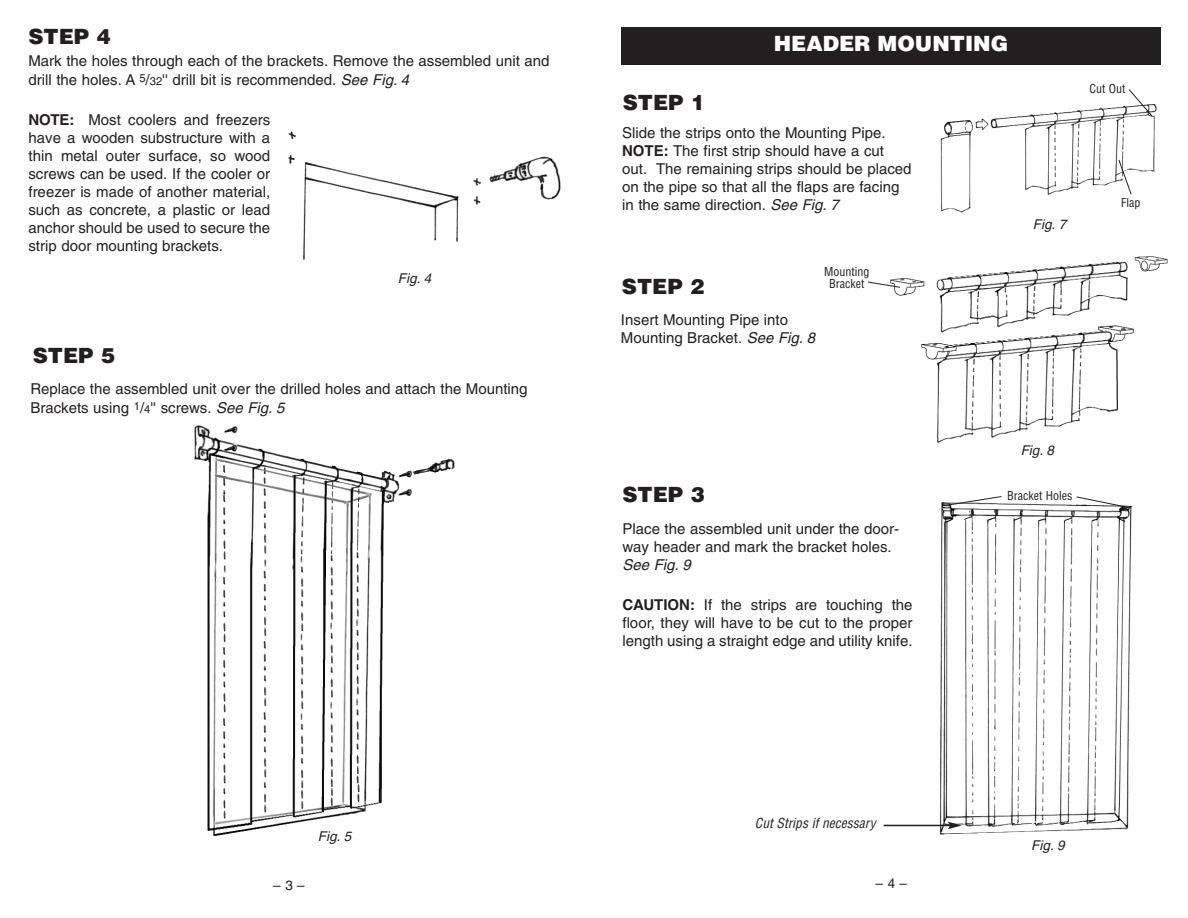
<style>
.page{position:relative;width:1188px;height:918px;background:#fff}
.page>*{position:absolute;margin:0;border:0;box-sizing:border-box;transform-origin:0 0}
.t1{font:900 21px "Helvetica";color:#231f20}
.t2{font:900 21px "Helvetica";color:#fff}
.t3{font:15px/18px "Helvetica";color:#231f20}
.t4{font:italic 15px "Helvetica";color:#231f20}
.t5{font:italic 13.5px "Helvetica";color:#231f20}
.t6{font:italic condensed 13.5px "Helvetica";color:#231f20}
.t7{font:13.5px "Helvetica";color:#231f20}
.t8{font:condensed 12px/12.8px "Helvetica";color:#231f20;text-align:center}
.s1{font-size:11.25px}
.s2{font-style:italic}
.s3{font-weight:700}
</style>
<div class="page">
<img style="left:921px;top:337px;width:204px;height:106px">
<img style="left:890px;top:256px;width:278px;height:81px">
<img style="left:288px;top:131px;width:273px;height:129px">
<img style="left:194px;top:425px;width:261px;height:411px">
<div style="left:621px;top:27px;width:540px;height:37px;background:#231f20"></div>
<img style="left:940px;top:104px;width:217px;height:109px">
<img style="left:932px;top:502px;width:201px;height:333px">
<hr style="left:884px;top:825px;width:67px;height:1px;background:#231f20">
<svg style="left:948px;top:822px;width:14px;height:7px"></svg>
<svg style="left:868px;top:281px;width:33px;height:7px"></svg>
<svg style="left:1118px;top:159px;width:14px;height:36px"></svg>
<svg style="left:947px;top:496px;width:55px;height:10px"></svg>
<svg style="left:1076px;top:496px;width:52px;height:12px"></svg>
<svg style="left:1129px;top:89px;width:24px;height:28px"></svg>
<h1 class="t1" style="left:28px;top:28px;width:84px">STEP 4</h1>
<p class="t3" style="left:28px;top:53px;width:522px;line-height:19px">Mark the holes through each of the brackets. Remove the assembled unit and drill the holes. A <sup>5</sup>/<span class="s1">32</span>'' drill bit is recommended. <span class="s2">See Fig. 4</span></p>
<p class="t3" style="left:28px;top:112px;width:243px;text-align:justify"><span class="s3">NOTE:</span> Most coolers and freezers have a wooden substructure with a thin metal outer surface, so wood screws can be used. If the cooler or freezer is made of another material, such as concrete, a plastic or lead anchor should be used to secure the strip door mounting brackets.</p>
<h1 class="t1" style="left:33px;top:348px;width:84px">STEP 5</h1>
<p class="t5" style="left:398px;top:273px;width:35px">Fig. 4</p>
<p class="t3" style="left:30px;top:381px;width:499px;line-height:19px">Replace the assembled unit over the drilled holes and attach the Mounting<br>Brackets using <sup>1</sup>/<span class="s1">4</span>'' screws. <span class="s2">See Fig. 5</span></p>
<h1 class="t1" style="left:623px;top:95px;width:84px">STEP 1</h1>
<h1 class="t2" style="left:774px;top:36px;width:236px">HEADER MOUNTING</h1>
<p class="t3" style="left:622px;top:125px;width:291px">Slide the strips onto the Mounting Pipe.<br><span class="s3">NOTE:</span> The first strip should have a cut out. The remaining strips should be placed on the pipe so that all the flaps are facing in the same direction. <span class="s2">See Fig. 7</span></p>
<h1 class="t1" style="left:622px;top:279px;width:84px">STEP 2</h1>
<p class="t3" style="left:621px;top:312px;width:196px">Insert Mounting Pipe into<br>Mounting Bracket. <span class="s2">See Fig. 8</span></p>
<p class="t8" style="left:824px;top:266px;width:47px">Mounting<br>Bracket</p>
<p class="t8" style="left:1090px;top:83px;width:37px">Cut Out</p>
<p class="t5" style="left:1033px;top:219px;width:35px">Fig. 7</p>
<p class="t8" style="left:1121px;top:197px;width:21px">Flap</p>
<h1 class="t1" style="left:622px;top:487px;width:84px">STEP 3</h1>
<p class="t3" style="left:622px;top:522px;width:278px">Place the assembled unit under the door&shy;way header and mark the bracket holes.</p>
<p class="t4" style="left:622px;top:559px;width:70px">See Fig. 9</p>
<p class="t3" style="left:622px;top:597px;width:292px;text-align:justify"><span class="s3">CAUTION:</span> If the strips are touching the floor, they will have to be cut to the proper length using a straight edge and utility knife.</p>
<p class="t5" style="left:1021px;top:445px;width:35px">Fig. 8</p>
<p class="t8" style="left:1007px;top:490px;width:67px">Bracket Holes</p>
<p class="t5" style="left:318px;top:832px;width:35px">Fig. 5</p>
<p class="t6" style="left:755px;top:818px;width:122px">Cut Strips if necessary</p>
<p class="t7" style="left:273px;top:880px;width:33px">– 3 –</p>
<p class="t7" style="left:875px;top:879px;width:33px">– 4 –</p>
<p class="t5" style="left:1031px;top:840px;width:35px">Fig. 9</p>
</div>
